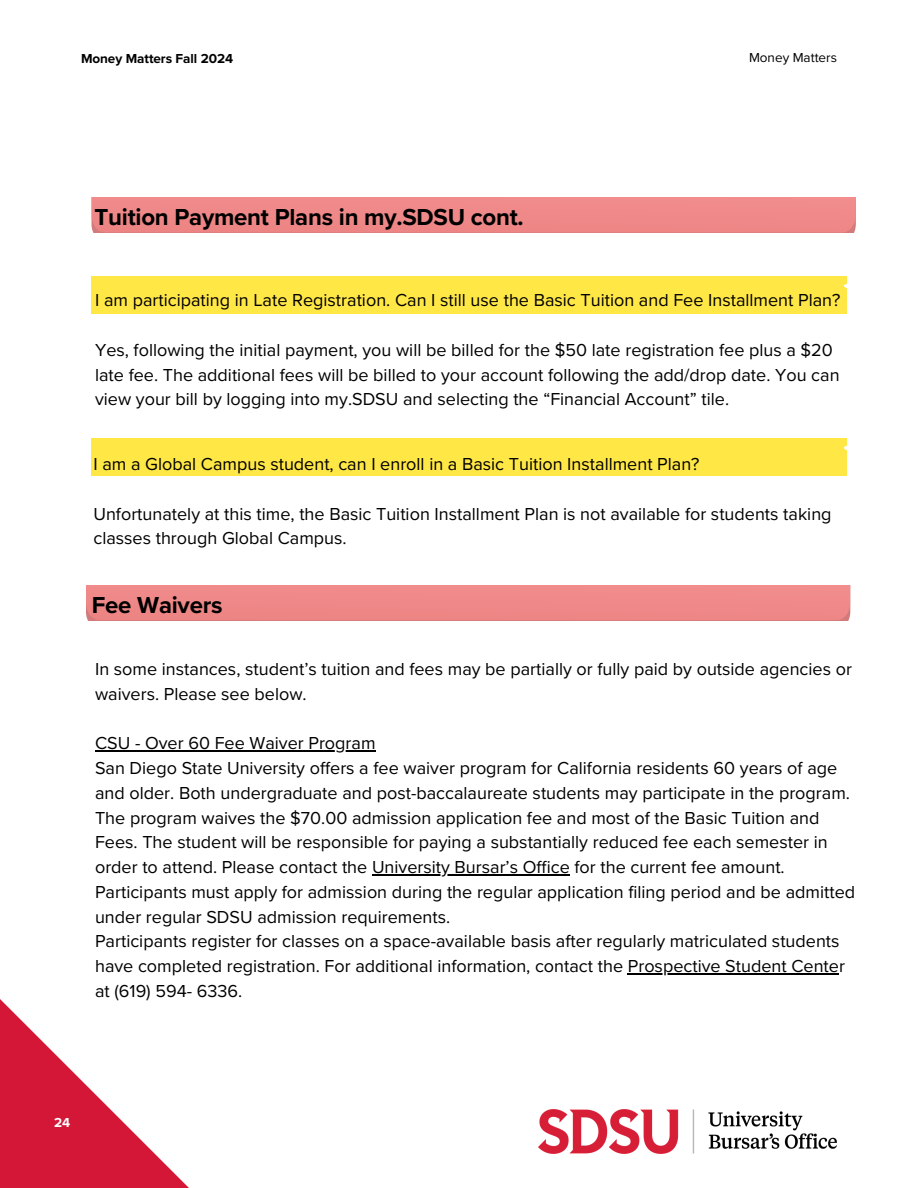
<style>
.page{position:relative;width:918px;height:1188px;background:#fff}
.page>*{position:absolute;margin:0;border:0;box-sizing:border-box;transform-origin:0 0}
.t1{font:700 24px "Proxima Nova";letter-spacing:-.01em;color:#000}
.t2{font:18px/24.8px "Proxima Nova";color:#000}
.t3{font:700 13.5px "Proxima Nova";letter-spacing:-.005em;color:#000}
.t4{font:13.5px "Proxima Nova";color:#000}
.t5{font:700 13.5px "Proxima Nova";color:#fff}
</style>
<div class="page">
<svg style="left:0;top:999px;width:189px;height:189px"></svg>
<img style="left:539px;top:1110px;width:298px;height:44px">
<div style="left:92px;top:198px;width:764px;height:35px;background:#ef8888"></div>
<hr style="left:95px;top:750px;width:281px;height:2px;background:#000">
<hr style="left:372px;top:874px;width:198px;height:1px;background:#000">
<hr style="left:628px;top:973px;width:211px;height:1px;background:#000">
<div style="left:92px;top:277px;width:755px;height:37px;background:#ffe746"></div>
<div style="left:92px;top:439px;width:755px;height:37px;background:#ffe746"></div>
<div style="left:86px;top:586px;width:764px;height:34px;background:#ef8888"></div>
<p class="t3" style="left:81px;top:51px;width:154px">Money Matters Fall 2024</p>
<h1 class="t4" style="left:749px;top:50px;width:89px">Money Matters</h1>
<p class="t1" style="left:94px;top:203px;width:431px">Tuition Payment Plans in my.SDSU cont.</p>
<h2 class="t2" style="left:95px;top:288px;width:747px">I am participating in Late Registration. Can I still use the Basic Tuition and Fee Installment Plan?</h2>
<p class="t2" style="left:95px;top:338px;width:746px">Yes, following the initial payment, you will be billed for the $50 late registration fee plus a $20 late fee. The additional fees will be billed to your account following the add/drop date. You can view your bill by logging into my.SDSU and selecting the “Financial Account” tile.</p>
<h1 class="t2" style="left:93px;top:452px;width:608px">I am a Global Campus student, can I enroll in a Basic Tuition Installment Plan?</h1>
<h2 class="t2" style="left:93px;top:502px;width:740px">Unfortunately at this time, the Basic Tuition Installment Plan is not available for students taking classes through Global Campus.</h2>
<h2 class="t1" style="left:92px;top:591px;width:132px">Fee Waivers</h2>
<h2 class="t2" style="left:95px;top:657px;width:758px">In some instances, student’s tuition and fees may be partially or fully paid by outside agencies or waivers. Please see below.</h2>
<h2 class="t2" style="left:95px;top:731px;width:756px">CSU - Over 60 Fee Waiver Program<br>San Diego State University offers a fee waiver program for California residents 60 years of age and older. Both undergraduate and post-baccalaureate students may participate in the program.<br>The program waives the $70.00 admission application fee and most of the Basic Tuition and Fees. The student will be responsible for paying a substantially reduced fee each semester in order to attend. Please contact the University Bursar’s Office for the current fee amount.</h2>
<p class="t2" style="left:95px;top:880px;width:762px">Participants must apply for admission during the regular application filing period and be admitted under regular SDSU admission requirements.<br>Participants register for classes on a space-available basis after regularly matriculated students have completed registration. For additional information, contact the Prospective Student Center</p>
<h2 class="t2" style="left:95px;top:979px;width:149px">at (619) 594- 6336.</h2>
<p class="t5" style="left:54px;top:1115px;width:18px">24</p>
</div>
